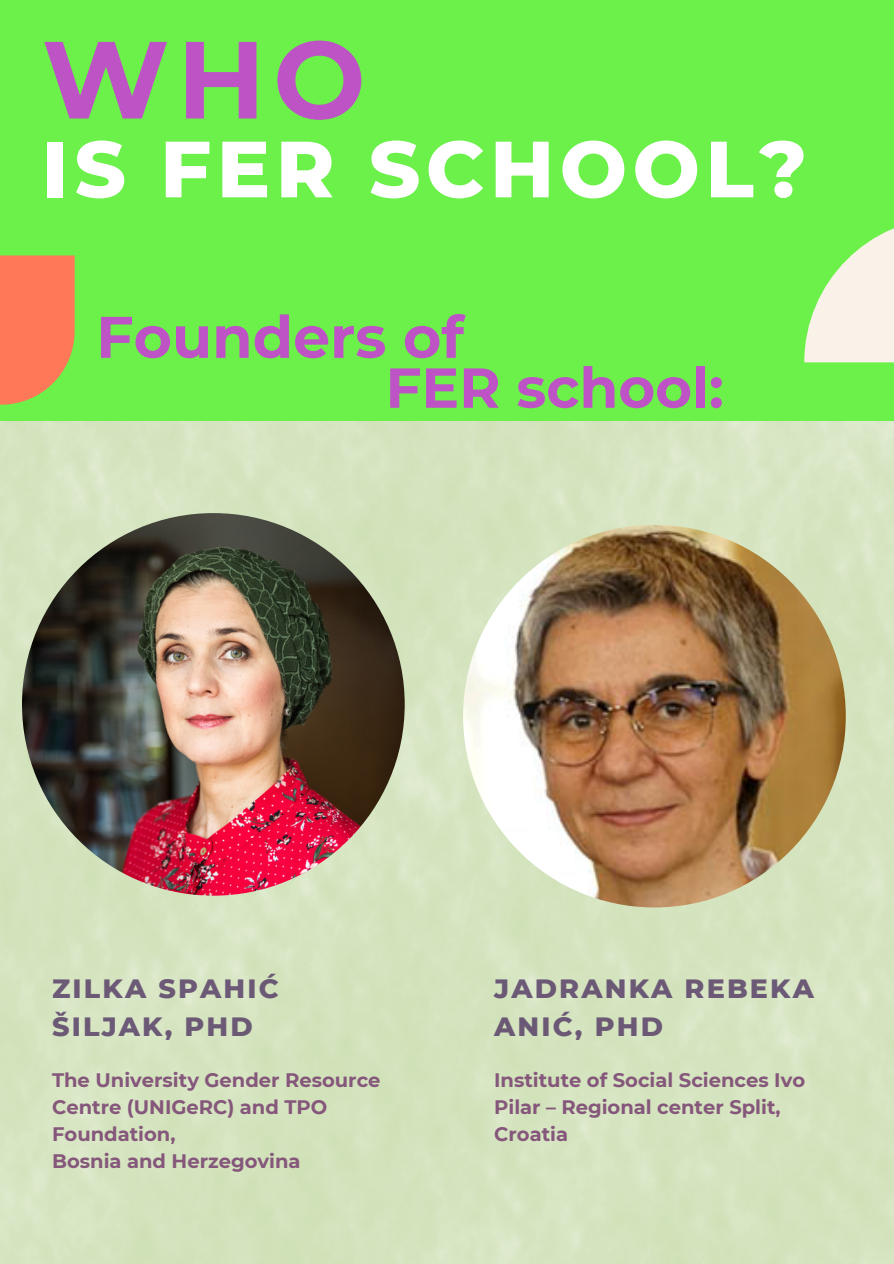
<style>
.page{position:relative;width:894px;height:1264px;background:#fff}
.page>*{position:absolute;margin:0;border:0;box-sizing:border-box;transform-origin:0 0}
.t1{font:700 109.5px "Montserrat";color:#bd53c5}
.t2{font:800 79.5px "Montserrat";letter-spacing:.07em;color:#fff}
.t3{font:700 58.5px "Montserrat";color:#bd53c5}
.t4{font:700 56.25px "Montserrat";color:#bd53c5}
.t5{font:800 27px/37.2px "Montserrat";letter-spacing:.08em;color:#584069}
.t6{font:700 19.5px/27px "Montserrat";color:#85577b}
</style>
<div class="page">
<div style="left:0;top:0;width:893px;height:1263px;background:#6cf04a"></div>
<div style="left:0;top:422px;width:893px;height:841px;background:#d5e4bf"></div>
<svg style="left:804px;top:228px;width:89px;height:134px"></svg>
<svg style="left:0;top:255px;width:75px;height:149px;background:#ef8556"></svg>
<img style="left:22px;top:513px;width:382px;height:382px;border-radius:50%">
<img style="left:463px;top:525px;width:382px;height:382px;border-radius:50%">
<p class="t1" style="left:42px;top:12px;width:325px">WHO</p>
<p class="t2" style="left:42px;top:120px;width:766px">IS FER SCHOOL?</p>
<h3 class="t3" style="left:96px;top:301px;width:369px">Founders of</h3>
<p class="t4" style="left:385px;top:353px;width:339px">FER school:</p>
<h3 class="t5" style="left:52px;top:970px;width:228px">ZILKA SPAHIĆ<br>ŠILJAK, PHD</h3>
<h2 class="t6" style="left:52px;top:1066px;width:330px">The University Gender Resource<br>Centre (UNIGeRC) and TPO<br>Foundation,</h2>
<h2 class="t6" style="left:52px;top:1147px;width:250px">Bosnia and Herzegovina</h2>
<h3 class="t5" style="left:494px;top:970px;width:321px">JADRANKA REBEKA<br>ANIĆ, PHD</h3>
<p class="t6" style="left:494px;top:1066px;width:312px">Institute of Social Sciences Ivo<br>Pilar – Regional center Split,<br>Croatia</p>
</div>
